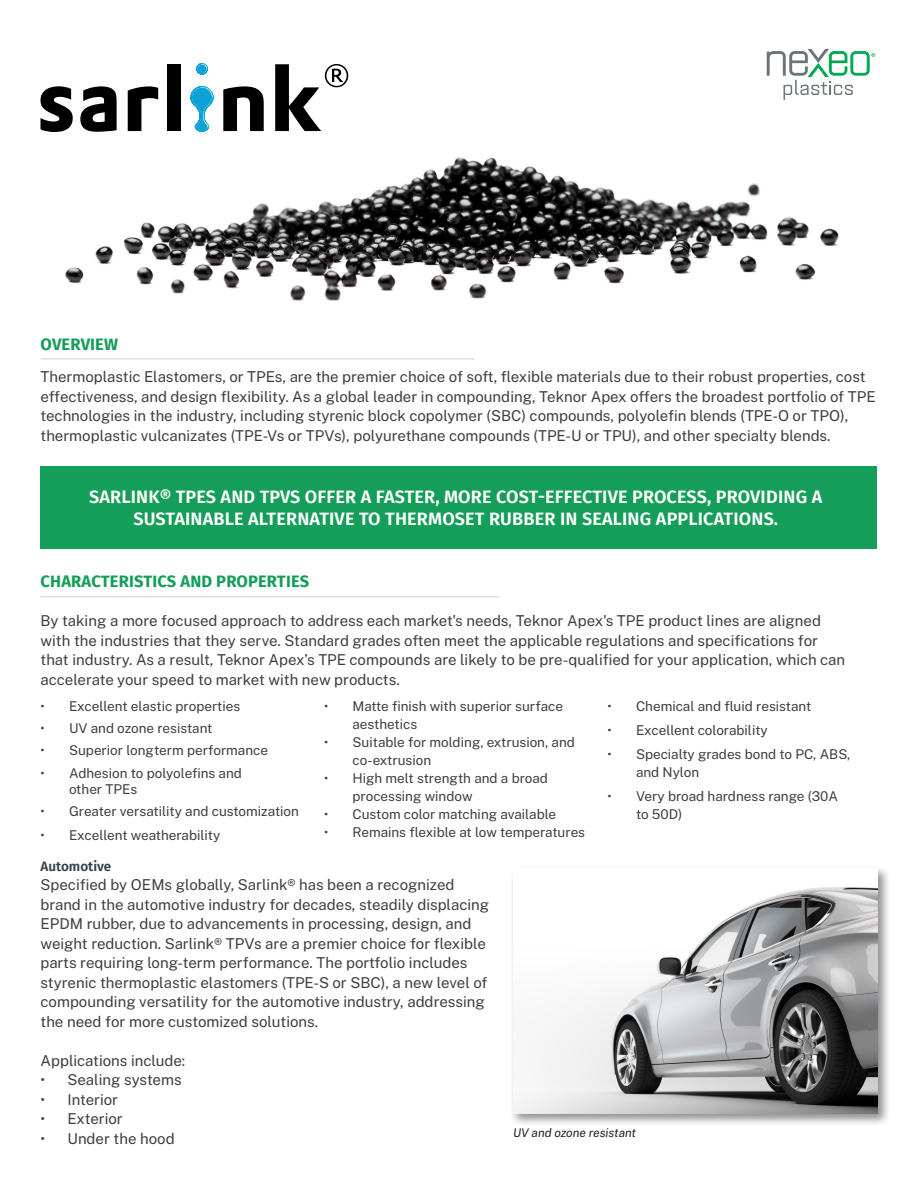
<style>
.page{position:relative;width:918px;height:1188px;background:#fff}
.page>*{position:absolute;margin:0;border:0;box-sizing:border-box;transform-origin:0 0}
.Subheader{font:600 18px/22.5px "Fira Sans";letter-spacing:.01em;color:#fff;text-align:center}
.Header1{font:700 16.5px "Fira Sans";letter-spacing:.01em;color:#159e59}
.Copy{font:15px/19.5px "Public Sans";color:#3e3e3f}
.t1{font:13.5px/18px "Public Sans";color:#3e3e3f}
.Subheader-2{font:600 13.5px "Fira Sans";color:#36424d}
.Caption_Info{font:italic 12px "Public Sans";color:#231f20}
</style>
<div class="page">
<img style="left:65px;top:48px;width:774px;height:253px">
<svg style="left:189px;top:86px;width:26px;height:46px"></svg>
<svg style="left:196px;top:63px;width:12px;height:12px"></svg>
<svg style="left:40px;top:86px;width:33px;height:46px"></svg>
<svg style="left:80px;top:86px;width:37px;height:46px"></svg>
<svg style="left:128px;top:86px;width:30px;height:45px"></svg>
<div style="left:167px;top:64px;width:14px;height:67px;background:#000"></div>
<svg style="left:223px;top:86px;width:41px;height:45px"></svg>
<svg style="left:275px;top:64px;width:73px;height:67px"></svg>
<div style="left:40px;top:467px;width:838px;height:82px;background:#159e59"></div>
<hr style="left:40px;top:596px;width:460px;height:1px;background:#d1d2d4">
<hr style="left:40px;top:359px;width:434px;height:1px;background:#d1d2d4">
<svg style="left:767px;top:49px;width:108px;height:51px"></svg>
<div style="left:510px;top:865px;width:380px;height:262px;background:#231f20;opacity:.5"></div>
<img style="left:513px;top:869px;width:365px;height:245px">
<p class="Header1" style="left:41px;top:330px;width:79px">OVERVIEW</p>
<p class="Copy" style="left:40px;top:367px;width:837px">Thermoplastic Elastomers, or TPEs, are the premier choice of soft, flexible materials due to their robust properties, cost effectiveness, and design flexibility. As a global leader in compounding, Teknor Apex offers the broadest portfolio of TPE technologies in the industry, including styrenic block copolymer (SBC) compounds, polyolefin blends (TPE-O or TPO), thermoplastic vulcanizates (TPE-Vs or TPVs), polyurethane compounds (TPE-U or TPU), and other specialty blends.</p>
<p class="Subheader" style="left:89px;top:484px;width:735px">SARLINK® TPES AND TPVS OFFER A FASTER, MORE COST-EFFECTIVE PROCESS, PROVIDING A<br>SUSTAINABLE ALTERNATIVE TO THERMOSET RUBBER IN SEALING APPLICATIONS.</p>
<p class="Header1" style="left:41px;top:568px;width:270px">CHARACTERISTICS AND PROPERTIES</p>
<p class="Copy" style="left:40px;top:611px;width:806px">By taking a more focused approach to address each market's needs, Teknor Apex's TPE product lines are aligned with the industries that they serve. Standard grades often meet the applicable regulations and specifications for that industry. As a result, Teknor Apex’s TPE compounds are likely to be pre-qualified for your application, which can accelerate your speed to market with new products.</p>
<p class="t1" style="left:40px;top:697px;width:201px">• Excellent elastic properties</p>
<p class="t1" style="left:40px;top:719px;width:173px">• UV and ozone resistant</p>
<p class="t1" style="left:40px;top:741px;width:229px">• Superior longterm performance</p>
<p class="t1" style="left:69px;top:764px;width:174px;line-height:16.2px;text-indent:-28px">• Adhesion to polyolefins and other TPEs</p>
<p class="t1" style="left:40px;top:802px;width:260px">• Greater versatility and customization</p>
<p class="t1" style="left:40px;top:826px;width:181px">• Excellent weatherability</p>
<p class="t1" style="left:352px;top:697px;width:212px;text-indent:-28px">• Matte finish with superior surface aesthetics</p>
<p class="t1" style="left:352px;top:733px;width:224px;text-indent:-28px">• Suitable for molding, extrusion, and co-extrusion</p>
<p class="t1" style="left:352px;top:769px;width:197px;text-indent:-28px">• High melt strength and a broad processing window</p>
<p class="t1" style="left:324px;top:805px;width:234px">• Custom color matching available</p>
<p class="t1" style="left:324px;top:823px;width:263px">• Remains flexible at low temperatures</p>
<p class="t1" style="left:608px;top:697px;width:205px">• Chemical and fluid resistant</p>
<p class="t1" style="left:608px;top:721px;width:162px">• Excellent colorability</p>
<p class="t1" style="left:636px;top:745px;width:216px;text-indent:-28px">• Specialty grades bond to PC, ABS, and Nylon</p>
<p class="t1" style="left:636px;top:787px;width:204px;text-indent:-28px">• Very broad hardness range (30A to 50D)</p>
<p class="Subheader-2" style="left:40px;top:855px;width:72px">Automotive</p>
<p class="Copy" style="left:40px;top:875px;width:450px">Specified by OEMs globally, Sarlink® has been a recognized brand in the automotive industry for decades, steadily displacing EPDM rubber, due to advancements in processing, design, and weight reduction. Sarlink® TPVs are a premier choice for flexible parts requiring long-term performance. The portfolio includes styrenic thermoplastic elastomers (TPE-S or SBC), a new level of compounding versatility for the automotive industry, addressing the need for more customized solutions.</p>
<p class="Copy" style="left:40px;top:1050px;width:146px">Applications include:</p>
<p class="Copy" style="left:40px;top:1070px;width:143px">• Sealing systems</p>
<p class="Copy" style="left:40px;top:1089px;width:79px">• Interior</p>
<p class="Copy" style="left:40px;top:1109px;width:84px">• Exterior</p>
<p class="Copy" style="left:40px;top:1128px;width:136px">• Under the hood</p>
<p class="Caption_Info" style="left:513px;top:1125px;width:125px">UV and ozone resistant</p>
</div>
